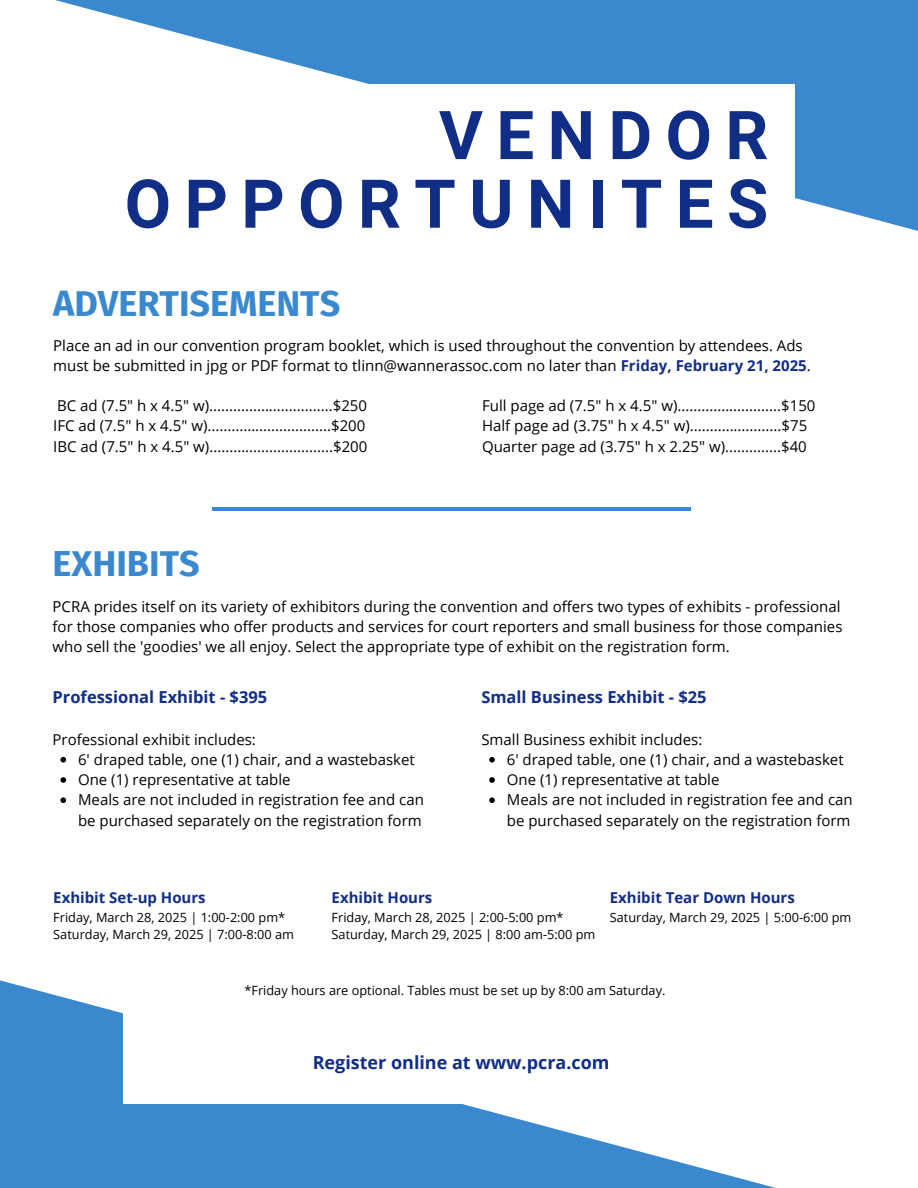
<style>
.page{position:relative;width:918px;height:1188px;background:#fff}
.page>*{position:absolute;margin:0;border:0;box-sizing:border-box;transform-origin:0 0}
.t1{font:700 67.5px/68.7px "Roboto";letter-spacing:.195em;color:#112e86;text-align:right}
.t2{font:700 36px "Fira Sans";color:#3a89cf}
.t3{font:700 18px "Open Sans";color:#112e86}
.t4{font:700 16.5px "Open Sans";color:#112e86}
.t5{font:15px/20.2px "Open Sans";color:#000}
.t6{font:700 15px "Open Sans";color:#112e86}
.t7{font:12.75px "Open Sans";color:#000}
.s1{font-weight:700;color:#112e86}
</style>
<div class="page">
<svg style="left:0;top:980px;width:776px;height:208px;fill:#3a89cf"></svg>
<svg style="left:55px;top:0;width:863px;height:231px;fill:#3a89cf"></svg>
<svg style="left:123px;top:980px;width:653px;height:124px"></svg>
<svg style="left:123px;top:84px;width:672px;height:147px"></svg>
<hr style="left:213px;top:508px;width:478px;height:3px;background:#3a89cf">
<svg style="left:489px;top:757px;width:6px;height:6px"></svg>
<svg style="left:489px;top:777px;width:6px;height:6px"></svg>
<svg style="left:489px;top:797px;width:6px;height:6px"></svg>
<svg style="left:60px;top:757px;width:6px;height:6px"></svg>
<svg style="left:60px;top:777px;width:6px;height:6px"></svg>
<svg style="left:60px;top:797px;width:6px;height:6px"></svg>
<h1 class="t1" style="left:125px;top:102px;width:645px">VENDOR<br>OPPORTUNITES</h1>
<h2 class="t2" style="left:53px;top:283px;width:288px">ADVERTISEMENTS</h2>
<h4 class="t5" style="left:53px;top:335px;width:759px">Place an ad in our convention program booklet, which is used throughout the convention by attendees. Ads must be submitted in jpg or PDF format to tlinn@wannerassoc.com no later than <span class="s1">Friday, February 21, 2025</span>.</h4>
<h4 class="t5" style="left:53px;top:395px;width:316px">BC ad (7.5" h x 4.5" w)...............................$250<br>IFC ad (7.5" h x 4.5" w)...............................$200<br>IBC ad (7.5" h x 4.5" w)...............................$200</h4>
<h4 class="t5" style="left:482px;top:395px;width:335px">Full page ad (7.5" h x 4.5" w)..........................$150<br>Half page ad (3.75" h x 4.5" w).......................$75<br>Quarter page ad (3.75" h x 2.25" w)..............$40</h4>
<h2 class="t2" style="left:53px;top:543px;width:149px">EXHIBITS</h2>
<h4 class="t5" style="left:53px;top:596px;width:791px">PCRA prides itself on its variety of exhibitors during the convention and offers two types of exhibits - professional for those companies who offer products and services for court reporters and small business for those companies who sell the 'goodies' we all enjoy. Select the appropriate type of exhibit on the registration form.</h4>
<h3 class="t4" style="left:481px;top:685px;width:227px">Small Business Exhibit - $25</h3>
<h4 class="t5" style="left:481px;top:729px;width:222px">Small Business exhibit includes:</h4>
<p class="t5" style="left:507px;top:749px;width:338px">6' draped table, one (1) chair, and a wastebasket</p>
<p class="t5" style="left:507px;top:769px;width:214px">One (1) representative at table</p>
<p class="t5" style="left:507px;top:789px;width:347px">Meals are not included in registration fee and can be purchased separately on the registration form</p>
<h3 class="t4" style="left:53px;top:685px;width:216px">Professional Exhibit - $395</h3>
<h4 class="t5" style="left:53px;top:729px;width:205px">Professional exhibit includes:</h4>
<p class="t5" style="left:78px;top:749px;width:338px">6' draped table, one (1) chair, and a wastebasket</p>
<p class="t5" style="left:78px;top:769px;width:214px">One (1) representative at table</p>
<p class="t5" style="left:78px;top:789px;width:347px">Meals are not included in registration fee and can be purchased separately on the registration form</p>
<p class="t6" style="left:53px;top:887px;width:154px">Exhibit Set-up Hours</p>
<p class="t7" style="left:53px;top:908px;width:233px">Friday, March 28, 2025 | 1:00-2:00 pm*</p>
<p class="t7" style="left:53px;top:925px;width:242px">Saturday, March 29, 2025 | 7:00-8:00 am</p>
<p class="t6" style="left:332px;top:887px;width:102px">Exhibit Hours</p>
<p class="t7" style="left:332px;top:908px;width:233px">Friday, March 28, 2025 | 2:00-5:00 pm*</p>
<h3 class="t7" style="left:332px;top:925px;width:265px">Saturday, March 29, 2025 | 8:00 am-5:00 pm</h3>
<p class="t6" style="left:610px;top:887px;width:187px">Exhibit Tear Down Hours</p>
<p class="t7" style="left:610px;top:908px;width:243px">Saturday, March 29, 2025 | 5:00-6:00 pm</p>
<p class="t7" style="left:244px;top:982px;width:423px">*Friday hours are optional. Tables must be set up by 8:00 am Saturday.</p>
<p class="t3" style="left:313px;top:1049px;width:298px">Register online at www.pcra.com</p>
</div>
